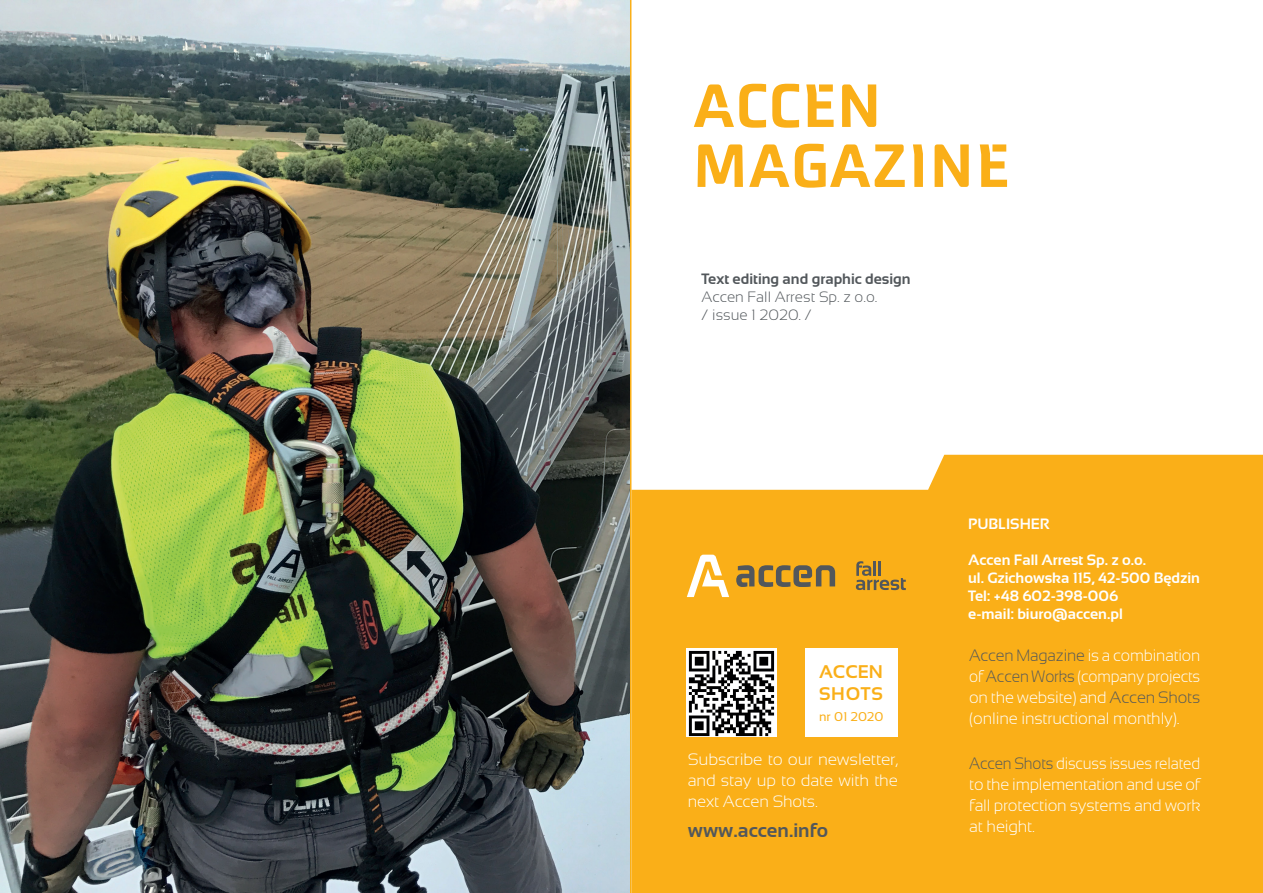
<style>
.page{position:relative;width:1263px;height:893px;background:#fff}
.page>*{position:absolute;margin:0;border:0;box-sizing:border-box;transform-origin:0 0}
.t1{font:63px/60px "Accen";letter-spacing:.02em;color:#faaf18}
.t2{font:700 19.5px "Sansation";color:#52575b}
.t3{font:700 18.3px/22px "Sansation";letter-spacing:.02em;color:#faaf18}
.t4{font:300 16.5px/21px "Sansation";letter-spacing:-.01em;color:#fff;text-align:justify}
.t5{font:300 16.5px/21px "Sansation";letter-spacing:-.01em;color:#fff;text-align:justify;scale:.92 1}
.t6{font:300 16.5px/21px "Sansation";letter-spacing:-.01em;color:#fff;text-align:justify;scale:1.04 1}
.t7{font:700 15px/18px "Sansation";color:#fff}
.t8{font:300 15px/18px "Sansation";color:#52575b}
.t9{font:700 15px "Sansation";color:#52575b}
.t10{font:12.75px "Sansation";letter-spacing:.01em;color:#faaf18}
.s1{color:#52575b}
</style>
<div class="page">
<img style="left:0;top:0;width:630px;height:893px">
<div style="left:631px;top:455px;width:632px;height:438px;background:#faaf18"></div>
<hr style="left:630px;top:0;width:1px;height:893px;background:#faaf18">
<svg style="left:687px;top:555px;width:42px;height:42px"></svg>
<svg style="left:856px;top:561px;width:50px;height:29px"></svg>
<svg style="left:736px;top:565px;width:99px;height:22px;background:#9e7e3c"></svg>
<img style="left:687px;top:648px;width:89px;height:88px">
<div style="left:806px;top:648px;width:92px;height:88px;background:#fff"></div>
<h1 class="t1" style="left:693px;top:75px;width:317px">ACCEN<br>MAGAZINE</h1>
<p class="t9" style="left:701px;top:271px;width:211px">Text editing and graphic design</p>
<p class="t8" style="left:701px;top:288px;width:177px">Accen Fall Arrest Sp. z o.o. / issue 1 2020. /</p>
<p class="t3" style="left:819px;top:660px;width:66px">ACCEN<br>SHOTS</p>
<p class="t10" style="left:819px;top:709px;width:66px">nr 01 2020</p>
<p class="t6" style="left:688px;top:748px;width:204px">Subscribe to our newsletter, and stay up to date with the next Accen Shots.</p>
<p class="t2" style="left:688px;top:819px;width:142px">www.accen.info</p>
<p class="t7" style="left:968px;top:515px;width:83px">PUBLISHER</p>
<p class="t7" style="left:968px;top:551px;width:233px">Accen Fall Arrest Sp. z o.o.<br>ul. Gzichowska 115, 42-500 Będzin<br>Tel: +48 602-398-006<br>e-mail: biuro@accen.pl</p>
<p class="t4" style="left:969px;top:644px;width:233px"><span class="s1">Accen Magazine</span> is a combination of <span class="s1">Accen Works</span> (company projects on the website) and <span class="s1">Accen Shots </span>(online instructional monthly).</p>
<p class="t5" style="left:969px;top:753px;width:253px"><span class="s1">Accen Shots</span> discuss issues related to the implementation and use of fall protection systems and work at height.</p>
</div>
